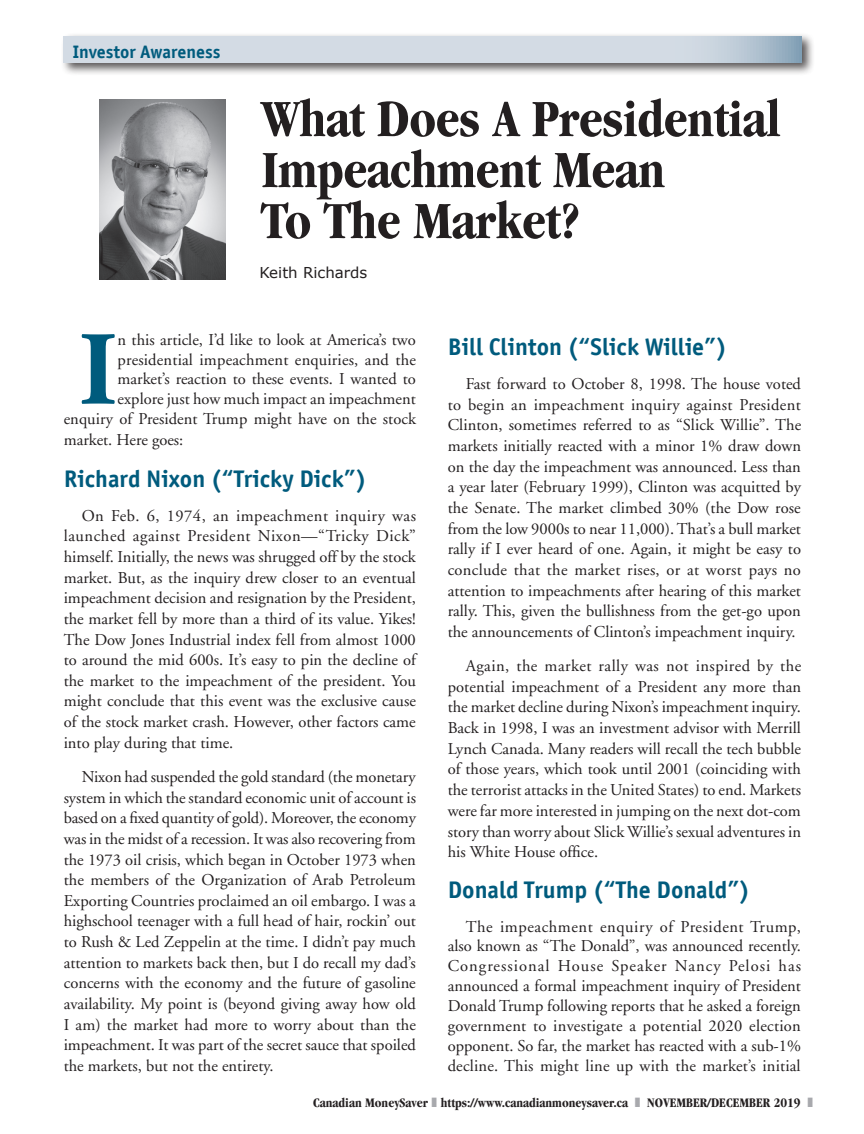
<style>
.page{position:relative;width:864px;height:1134px;background:#fff}
.page>*{position:absolute;margin:0;border:0;box-sizing:border-box;transform-origin:0 0}
.fp_with_drop_cap{font:700 104.7px "Adobe Garamond";color:#005b7d}
.t1{font:700 condensed 54px/51px "Garamond";letter-spacing:-.01em;color:#231f20}
.sk_large_sub{font:700 24px "Officina Sans CTT";color:#005b7d}
.t{font:700 18px "Officina Sans CTT";color:#005b7d}
.sk_bodycopy{font:16.5px/20.7px "Adobe Garamond";color:#231f20;text-align:justify}
.fp_with_drop_cap-2{font:16.5px "Adobe Garamond";color:#231f20}
.a{font:15px "Verdana";color:#231f20}
.t2{font:700 condensed 13.5px "Garamond";color:#231f20}
</style>
<div class="page">
<div style="left:60px;top:33px;width:755px;height:43px;background:#231f20;opacity:.75"></div>
<svg style="left:64px;top:36px;width:738px;height:27px;background:#ced7e1"></svg>
<img style="left:100px;top:100px;width:126px;height:180px">
<p class="t" style="left:73px;top:41px;width:149px">Investor Awareness</p>
<p class="t1" style="left:261px;top:93px;width:522px">What Does A Presidential<br>Impeachment Mean</p>
<p class="t1" style="left:261px;top:195px;width:321px">To The Market?</p>
<p class="a" style="left:259px;top:262px;width:110px">Keith Richards</p>
<p class="fp_with_drop_cap" style="left:79px;top:313px;width:40px">I</p>
<p class="fp_with_drop_cap-2" style="left:118px;top:331px;width:300px">n this article, I’d like to look at America’s two</p>
<p class="fp_with_drop_cap-2" style="left:118px;top:351px;width:300px">presidential impeachment enquiries, and the</p>
<p class="fp_with_drop_cap-2" style="left:118px;top:370px;width:300px">market’s reaction to these events. I wanted to</p>
<p class="fp_with_drop_cap-2" style="left:118px;top:390px;width:300px">explore just how much impact an impeachment</p>
<p class="fp_with_drop_cap-2" style="left:64px;top:410px;width:354px">enquiry of President Trump might have on the stock</p>
<p class="fp_with_drop_cap-2" style="left:64px;top:431px;width:121px">market. Here goes:</p>
<p class="sk_large_sub" style="left:64px;top:465px;width:305px">Richard Nixon (“Tricky Dick”)</p>
<p class="sk_bodycopy" style="left:64px;top:506px;width:354px;text-indent:18px">On Feb. 6, 1974, an impeachment inquiry was launched against President Nixon—“Tricky Dick” himself. Initially, the news was shrugged off by the stock market. But, as the inquiry drew closer to an eventual impeachment decision and resignation by the President, the market fell by more than a third of its value. Yikes!<br>The Dow Jones Industrial index fell from almost 1000 to around the mid 600s. It’s easy to pin the decline of the market to the impeachment of the president. You might conclude that this event was the exclusive cause of the stock market crash. However, other factors came into play during that time.</p>
<p class="sk_bodycopy" style="left:64px;top:767px;width:354px;text-indent:18px">Nixon had suspended the gold standard (the monetary system in which the standard economic unit of account is based on a fixed quantity of gold). Moreover, the economy was in the midst of a recession. It was also recovering from the 1973 oil crisis, which began in October 1973 when the members of the Organization of Arab Petroleum Exporting Countries proclaimed an oil embargo. I was a highschool teenager with a full head of hair, rockin’ out to Rush &amp; Led Zeppelin at the time. I didn’t pay much attention to markets back then, but I do recall my dad’s concerns with the economy and the future of gasoline availability. My point is (beyond giving away how old I am) the market had more to worry about than the impeachment. It was part of the secret sauce that spoiled the markets, but not the entirety.</p>
<p class="sk_large_sub" style="left:448px;top:333px;width:281px">Bill Clinton (“Slick Willie”)</p>
<p class="sk_bodycopy" style="left:448px;top:374px;width:355px;text-indent:18px">Fast forward to October 8, 1998. The house voted to begin an impeachment inquiry against President Clinton, sometimes referred to as “Slick Willie”. The markets initially reacted with a minor 1% draw down on the day the impeachment was announced. Less than a year later (February 1999), Clinton was acquitted by the Senate. The market climbed 30% (the Dow rose from the low 9000s to near 11,000). That’s a bull market rally if I ever heard of one. Again, it might be easy to conclude that the market rises, or at worst pays no attention to impeachments after hearing of this market rally. This, given the bullishness from the get-go upon the announcements of Clinton’s impeachment inquiry.</p>
<p class="sk_bodycopy" style="left:448px;top:656px;width:355px;text-indent:18px">Again, the market rally was not inspired by the potential impeachment of a President any more than the market decline during Nixon’s impeachment inquiry.<br>Back in 1998, I was an investment advisor with Merrill Lynch Canada. Many readers will recall the tech bubble of those years, which took until 2001 (coinciding with the terrorist attacks in the United States) to end. Markets were far more interested in jumping on the next dot-com story than worry about Slick Willie’s sexual adventures in his White House office.</p>
<p class="sk_large_sub" style="left:448px;top:876px;width:304px">Donald Trump (“The Donald”)</p>
<p class="sk_bodycopy" style="left:448px;top:917px;width:355px;line-height:20px;text-indent:18px">The impeachment enquiry of President Trump, also known as “The Donald”, was announced recently.<br>Congressional House Speaker Nancy Pelosi has announced a formal impeachment inquiry of President Donald Trump following reports that he asked a foreign government to investigate a potential 2020 election opponent. So far, the market has reacted with a sub-1% decline. This might line up with the market’s initial</p>
<p class="t2" style="left:313px;top:1095px;width:317px">Canadian MoneySaver https://www.canadianmoneysaver.ca</p>
<p class="t2" style="left:647px;top:1095px;width:155px">NOVEMBER/DECEMBER 2019</p>
</div>
